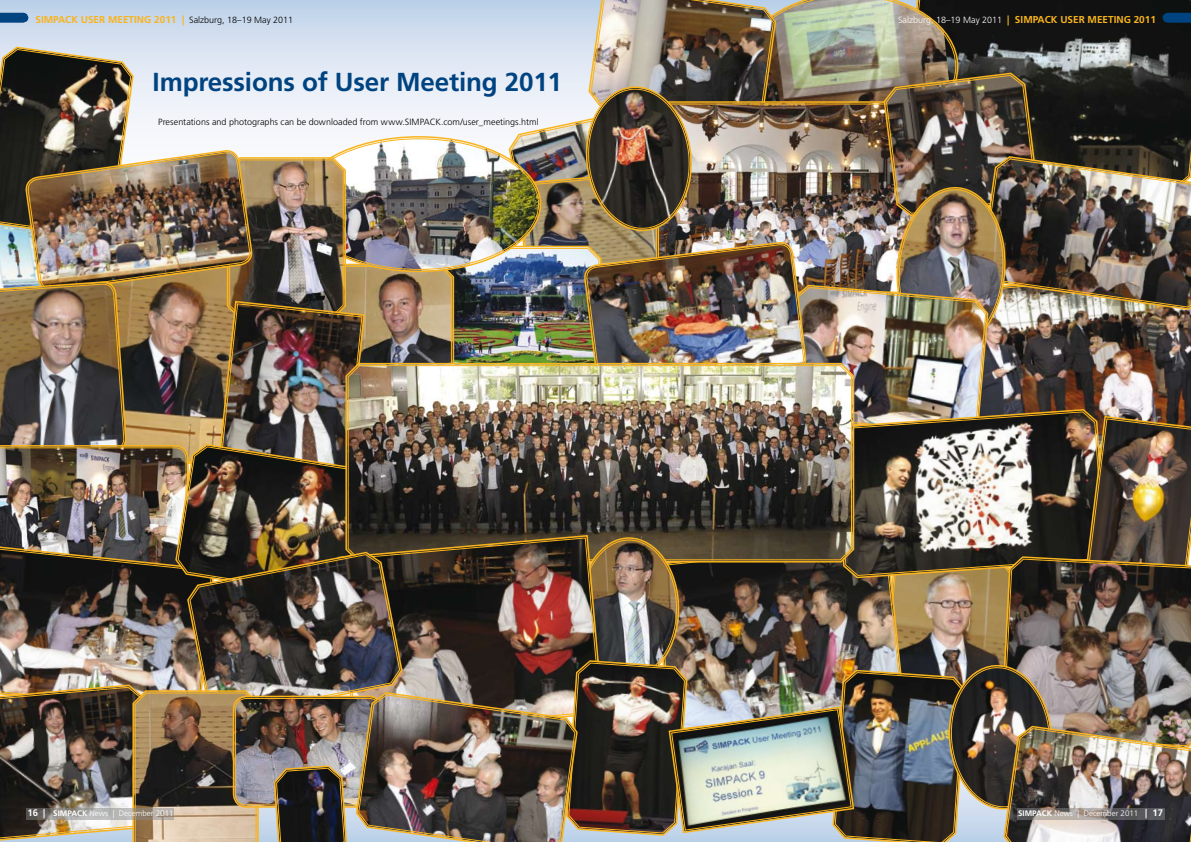
<style>
.page{position:relative;width:1191px;height:842px;background:#fff}
.page>*{position:absolute;margin:0;border:0;box-sizing:border-box;transform-origin:0 0}
.t1{font:700 26px "Frutiger LT";letter-spacing:-.005em;color:#004381}
.t2{font:700 10px "Frutiger LT";color:#f9b41d}
.t3{font:300 9px "Frutiger LT";letter-spacing:.005em;color:#000}
.t4{font:300 8px "Frutiger LT";color:#fff}
.s1{font-weight:300;font-size:9px;color:#000}
.s2{font-weight:300;font-size:9px;color:#fff}
.s3{font-weight:700;font-size:9.5px}
.s4{font-weight:700}
</style>
<div class="page">
<img style="left:0;top:0;width:1191px;height:842px">
<p class="t2" style="left:35px;top:13px;width:259px">SIMPACK User Meeting 2011 | <span class="s1">Salzburg, 18–19 May 2011</span></p>
<p class="t2" style="left:898px;top:13px;width:259px"><span class="s2">Salzburg, 18–19 May 2011</span> | SIMPACK User Meeting 2011</p>
<h1 class="t1" style="left:153px;top:66px;width:411px">Impressions of User Meeting 2011</h1>
<p class="t3" style="left:158px;top:117px;width:382px">Presentations and photographs can be downloaded from www.simpack.com/user_meetings.html</p>
<p class="t4" style="left:27px;top:809px;width:148px"><span class="s3">16 |</span> <span class="s4">SIMPACK</span> News | December 2011</p>
<p class="t4" style="left:1018px;top:809px;width:146px"><span class="s4">SIMPACK</span> News | December 2011 <span class="s3">| 17</span></p>
</div>
